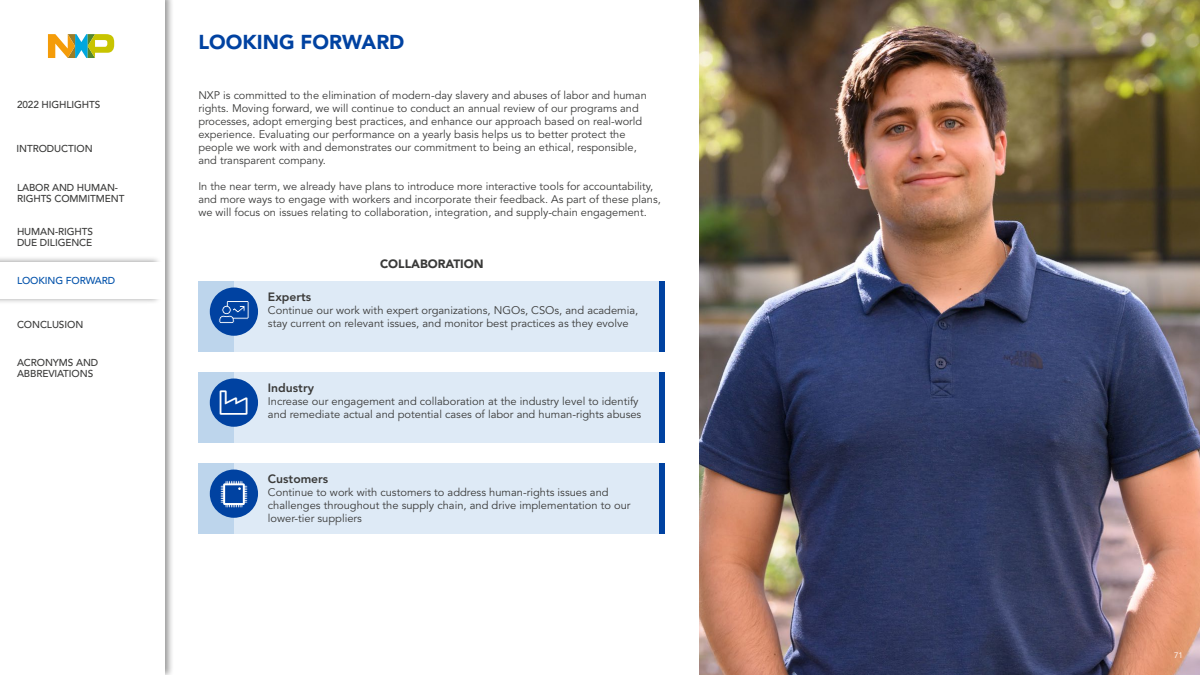
<style>
.page{position:relative;width:1200px;height:675px;background:#fff}
.page>*{position:absolute;margin:0;border:0;box-sizing:border-box;transform-origin:0 0}
.t1{font:900 20px "Avenir LT Std";color:#0042a1}
.t2{font:800 12px "Avenir LT Std";color:#3a3a39}
.t3{font:900 12px "Avenir LT Std";color:#3a3a39}
.t4{font:11px/13px "Avenir LT Std";color:#3a3a39}
.t5{font:500 10px/11px "Avenir LT Std";letter-spacing:-.01em;color:#3a3a39}
.t6{font:500 10px "Avenir LT Std";letter-spacing:-.01em;color:#0051aa}
.t7{font:8px "Avenir LT Std";color:#fff}
</style>
<div class="page">
<div style="left:234px;top:372px;width:425px;height:71px;background:#deeaf6"></div>
<div style="left:659px;top:372px;width:6px;height:71px;background:#0042a1"></div>
<div style="left:198px;top:372px;width:36px;height:71px;background:#bdd5ec"></div>
<div style="left:210px;top:379px;width:48px;height:48px;background:#0042a1;border-radius:50%"></div>
<div style="left:234px;top:281px;width:425px;height:71px;background:#deeaf6"></div>
<div style="left:659px;top:281px;width:6px;height:71px;background:#0042a1"></div>
<div style="left:198px;top:281px;width:36px;height:71px;background:#bdd5ec"></div>
<div style="left:210px;top:288px;width:48px;height:48px;background:#0042a1;border-radius:50%"></div>
<img style="left:699px;top:0;width:501px;height:675px">
<svg style="left:218px;top:301px;width:31px;height:23px"></svg>
<div style="left:234px;top:463px;width:425px;height:71px;background:#deeaf6"></div>
<div style="left:659px;top:463px;width:6px;height:71px;background:#0042a1"></div>
<div style="left:198px;top:463px;width:36px;height:71px;background:#bdd5ec"></div>
<div style="left:210px;top:470px;width:48px;height:48px;background:#0042a1;border-radius:50%"></div>
<svg style="left:221px;top:481px;width:26px;height:27px"></svg>
<div style="left:0;top:0;width:174px;height:675px;background:#000;opacity:.4"></div>
<div style="left:0;top:0;width:164px;height:675px;background:#fff"></div>
<svg style="left:48px;top:34px;width:66px;height:24px"></svg>
<div style="left:0;top:256px;width:162px;height:49px;background:#000;opacity:.4"></div>
<div style="left:0;top:262px;width:164px;height:37px;background:#fff"></div>
<p class="t5" style="left:17px;top:99px;width:85px">2022 HIGHLIGHTS</p>
<p class="t5" style="left:17px;top:143px;width:78px">INTRODUCTION</p>
<p class="t5" style="left:17px;top:182px;width:109px">LABOR AND HUMAN-<br>RIGHTS COMMITMENT</p>
<p class="t5" style="left:17px;top:226px;width:77px">HUMAN-RIGHTS<br>DUE DILIGENCE</p>
<p class="t6" style="left:17px;top:275px;width:100px">LOOKING FORWARD</p>
<p class="t5" style="left:17px;top:319px;width:68px">CONCLUSION</p>
<p class="t5" style="left:17px;top:358px;width:83px">ACRONYMS AND<br>ABBREVIATIONS</p>
<h1 class="t1" style="left:198px;top:30px;width:208px">LOOKING FORWARD</h1>
<p class="t4" style="left:198px;top:89px;width:450px">NXP is committed to the elimination of modern-day slavery and abuses of labor and human rights. Moving forward, we will continue to conduct an annual review of our programs and processes, adopt emerging best practices, and enhance our approach based on real-world experience. Evaluating our performance on a yearly basis helps us to better protect the people we work with and demonstrates our commitment to being an ethical, responsible, and transparent company.</p>
<p class="t4" style="left:198px;top:180px;width:464px">In the near term, we already have plans to introduce more interactive tools for accountability, and more ways to engage with workers and incorporate their feedback. As part of these plans, we will focus on issues relating to collaboration, integration, and supply-chain engagement.</p>
<p class="t3" style="left:380px;top:257px;width:105px">COLLABORATION</p>
<p class="t2" style="left:268px;top:290px;width:45px">Experts</p>
<p class="t4" style="left:268px;top:304px;width:372px">Continue our work with expert organizations, NGOs, CSOs, and academia, stay current on relevant issues, and monitor best practices as they evolve</p>
<p class="t2" style="left:268px;top:381px;width:48px">Industry</p>
<p class="t4" style="left:268px;top:395px;width:372px">Increase our engagement and collaboration at the industry level to identify</p>
<p class="t4" style="left:220px;top:408px;width:423px"><sup>◆</sup> and remediate actual and potential cases of labor and human-rights abuses</p>
<p class="t2" style="left:268px;top:472px;width:62px">Customers</p>
<p class="t4" style="left:268px;top:486px;width:364px">Continue to work with customers to address human-rights issues and challenges throughout the supply chain, and drive implementation to our lower-tier suppliers</p>
<p class="t7" style="left:1174px;top:651px;width:10px">71</p>
</div>
